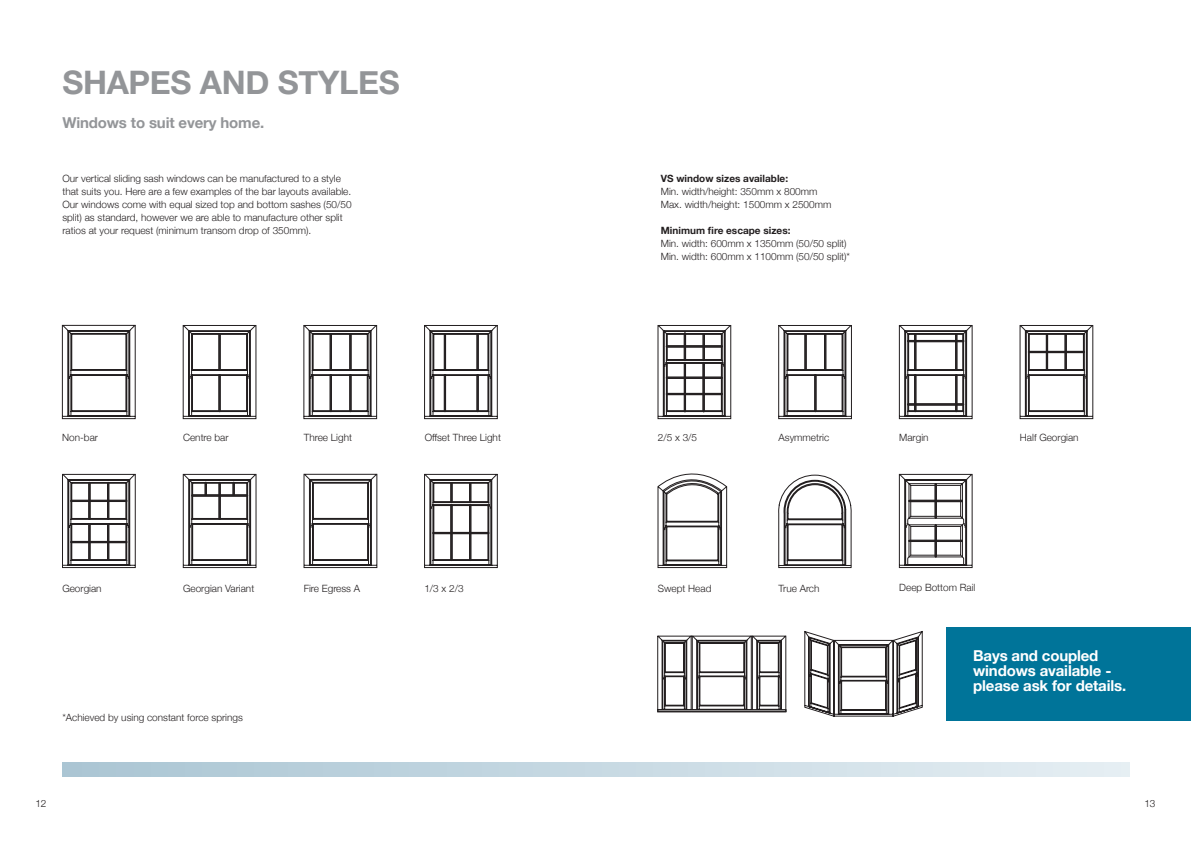
<style>
.page{position:relative;width:1191px;height:842px;background:#fff}
.page>*{position:absolute;margin:0;border:0;box-sizing:border-box;transform-origin:0 0}
.t1{font:700 32.4px "Helvetica Neue";letter-spacing:-.01em;color:#939598}
.t2{font:700 15px/15px "Helvetica Neue";letter-spacing:-.01em;color:#fff}
.t3{font:700 15px "Helvetica Neue";letter-spacing:-.01em;color:#939598}
.t4{font:300 10px/13px "Helvetica Neue";color:#231f20}
.t5{font:700 10px "Helvetica Neue";color:#231f20}
</style>
<div class="page">
<svg style="left:62px;top:763px;width:1067px;height:14px;background:#c7d9e2"></svg>
<svg style="left:62px;top:325px;width:73px;height:94px"></svg>
<svg style="left:183px;top:325px;width:73px;height:94px"></svg>
<svg style="left:303px;top:325px;width:74px;height:94px"></svg>
<svg style="left:424px;top:325px;width:73px;height:94px"></svg>
<svg style="left:657px;top:325px;width:74px;height:94px"></svg>
<svg style="left:778px;top:325px;width:73px;height:94px"></svg>
<svg style="left:899px;top:325px;width:73px;height:94px"></svg>
<svg style="left:1019px;top:325px;width:74px;height:94px"></svg>
<svg style="left:62px;top:474px;width:73px;height:94px"></svg>
<svg style="left:183px;top:474px;width:73px;height:94px"></svg>
<svg style="left:304px;top:474px;width:73px;height:94px"></svg>
<svg style="left:424px;top:474px;width:73px;height:94px"></svg>
<svg style="left:899px;top:474px;width:73px;height:94px"></svg>
<svg style="left:657px;top:473px;width:70px;height:95px"></svg>
<svg style="left:778px;top:475px;width:73px;height:93px"></svg>
<svg style="left:657px;top:636px;width:129px;height:74px"></svg>
<div style="left:657px;top:710px;width:129px;height:2px;border:1px solid #231f20"></div>
<svg style="left:804px;top:631px;width:118px;height:85px"></svg>
<div style="left:946px;top:627px;width:245px;height:94px;background:#007499"></div>
<h1 class="t1" style="left:62px;top:57px;width:339px">SHAPES AND STYLES</h1>
<h2 class="t3" style="left:62px;top:111px;width:203px">Windows to suit every home.</h2>
<p class="t4" style="left:62px;top:171px;width:291px">Our vertical sliding sash windows can be manufactured to a style that suits you. Here are a few examples of the bar layouts available.<br>Our windows come with equal sized top and bottom sashes (50/50 split) as standard, however we are able to manufacture other split ratios at your request (minimum transom drop of 350mm).</p>
<p class="t5" style="left:661px;top:171px;width:129px">VS window sizes available:</p>
<p class="t4" style="left:661px;top:184px;width:172px">Min. width/height: 350mm x 800mm<br>Max. width/height: 1500mm x 2500mm</p>
<p class="t5" style="left:661px;top:223px;width:131px">Minimum fire escape sizes:</p>
<p class="t4" style="left:661px;top:236px;width:191px">Min. width: 600mm x 1350mm (50/50 split)<br>Min. width: 600mm x 1100mm (50/50 split)*</p>
<p class="t4" style="left:62px;top:430px;width:37px">Non-bar</p>
<p class="t4" style="left:183px;top:430px;width:47px">Centre bar</p>
<p class="t4" style="left:304px;top:430px;width:50px">Three Light</p>
<p class="t4" style="left:425px;top:430px;width:78px">Offset Three Light</p>
<p class="t4" style="left:778px;top:430px;width:52px">Asymmetric</p>
<p class="t4" style="left:899px;top:430px;width:31px">Margin</p>
<p class="t4" style="left:1020px;top:430px;width:60px">Half Georgian</p>
<p class="t4" style="left:658px;top:430px;width:41px">2/5 x 3/5</p>
<p class="t4" style="left:62px;top:581px;width:41px">Georgian</p>
<p class="t4" style="left:183px;top:581px;width:73px">Georgian Variant</p>
<p class="t4" style="left:304px;top:581px;width:58px">Fire Egress A</p>
<p class="t4" style="left:424px;top:581px;width:41px">1/3 x 2/3</p>
<p class="t4" style="left:658px;top:581px;width:55px">Swept Head</p>
<p class="t4" style="left:778px;top:581px;width:42px">True Arch</p>
<p class="t4" style="left:899px;top:580px;width:78px">Deep Bottom Rail</p>
<p class="t4" style="left:62px;top:710px;width:182px">*Achieved by using constant force springs</p>
<h2 class="t2" style="left:973px;top:649px;width:155px">Bays and coupled windows available - please ask for details.</h2>
<p class="t4" style="left:35px;top:796px;width:13px">12</p>
<p class="t4" style="left:1144px;top:796px;width:13px">13</p>
</div>
